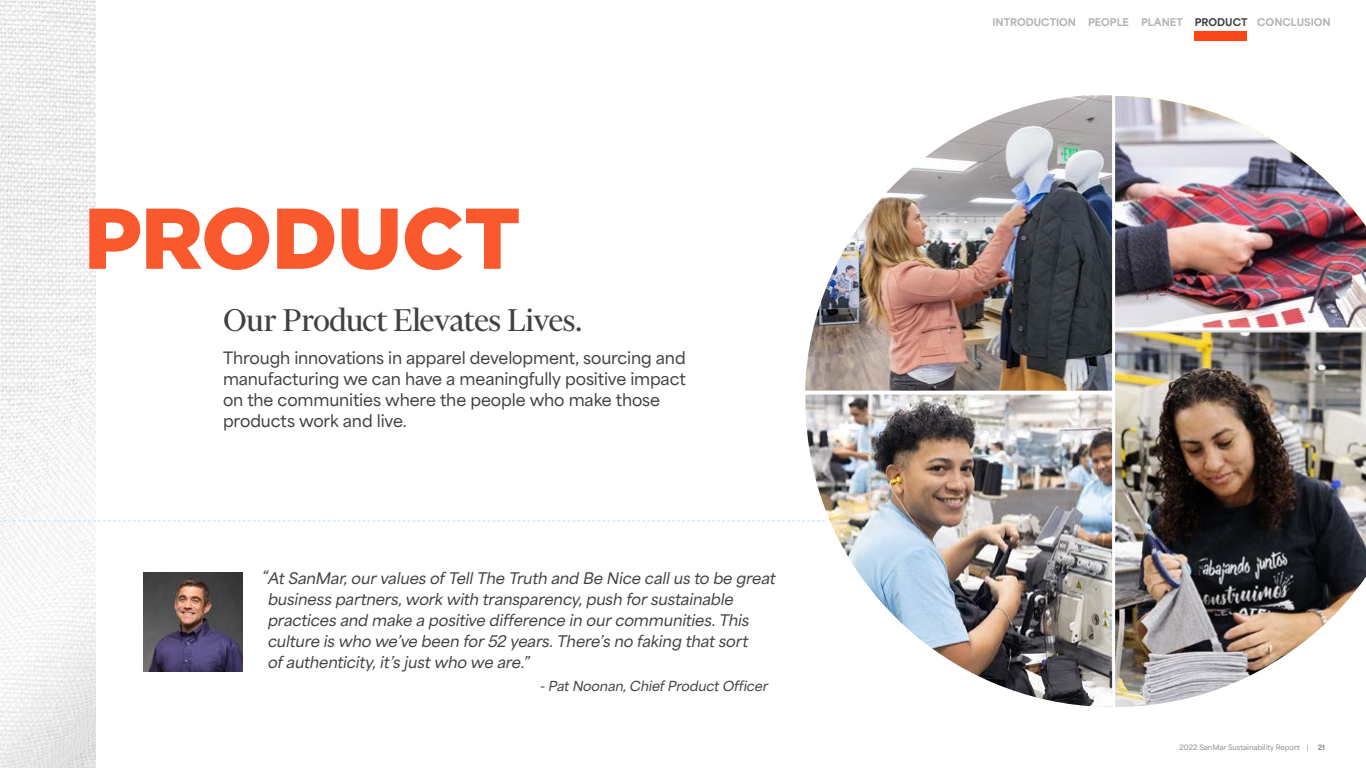
<style>
.page{position:relative;width:1366px;height:768px;background:#fff}
.page>*{position:absolute;margin:0;border:0;box-sizing:border-box;transform-origin:0 0}
.t1{font:900 86px "Gotham";letter-spacing:-.01em;color:#fa582d}
.t2{font:36px "Financier Display";letter-spacing:-.01em;color:#414042}
.t3{font:600 16px/21px "Area";letter-spacing:-.01em;color:#414042}
.t4{font:italic 600 15px/21px "Area";letter-spacing:-.01em;color:#414042}
.t5{font:italic 600 13px "Area";letter-spacing:-.01em;color:#414042}
.t6{font:900 10px "Area";letter-spacing:.005em;color:#b3b3b3}
.t7{font:600 7px "Area";color:#8d8d8e}
.t8{font:900 7px "Area";color:#8d8d8e}
.s1{color:#414042}
</style>
<div class="page">
<img style="left:806px;top:395px;width:306px;height:311px">
<img style="left:1115px;top:333px;width:251px;height:374px">
<img style="left:1115px;top:96px;width:251px;height:232px">
<img style="left:805px;top:95px;width:307px;height:296px">
<img style="left:0;top:0;width:96px;height:768px">
<svg style="left:0;top:520px;width:825px;height:2px"></svg>
<div style="left:1194px;top:31px;width:53px;height:10px;background:#fa4616"></div>
<img style="left:144px;top:572px;width:99px;height:100px">
<h1 class="t1" style="left:84px;top:179px;width:438px">PRODUCT</h1>
<h2 class="t2" style="left:223px;top:302px;width:361px">Our Product Elevates Lives.</h2>
<p class="t3" style="left:223px;top:347px;width:464px">Through innovations in apparel development, sourcing and manufacturing we can have a meaningfully positive impact on the communities where the people who make those products work and live.</p>
<p class="t4" style="left:262px;top:566px;width:8px">“</p>
<p class="t4" style="left:268px;top:568px;width:509px">At SanMar, our values of Tell The Truth and Be Nice call us to be great business partners, work with transparency, push for sustainable practices and make a positive difference in our communities. This culture is who we’ve been for 52 years. There’s no faking that sort<br>of authenticity, it’s just who we are.”</p>
<p class="t5" style="left:540px;top:678px;width:230px">- Pat Noonan, Chief Product Officer</p>
<p class="t6" style="left:992px;top:15px;width:340px">INTRODUCTION PEOPLE PLANET <span class="s1">PRODUCT</span> CONCLUSION</p>
<p class="t7" style="left:1180px;top:742px;width:131px">2022 SanMar Sustainability Report |</p>
<p class="t8" style="left:1318px;top:742px;width:9px">21</p>
</div>
